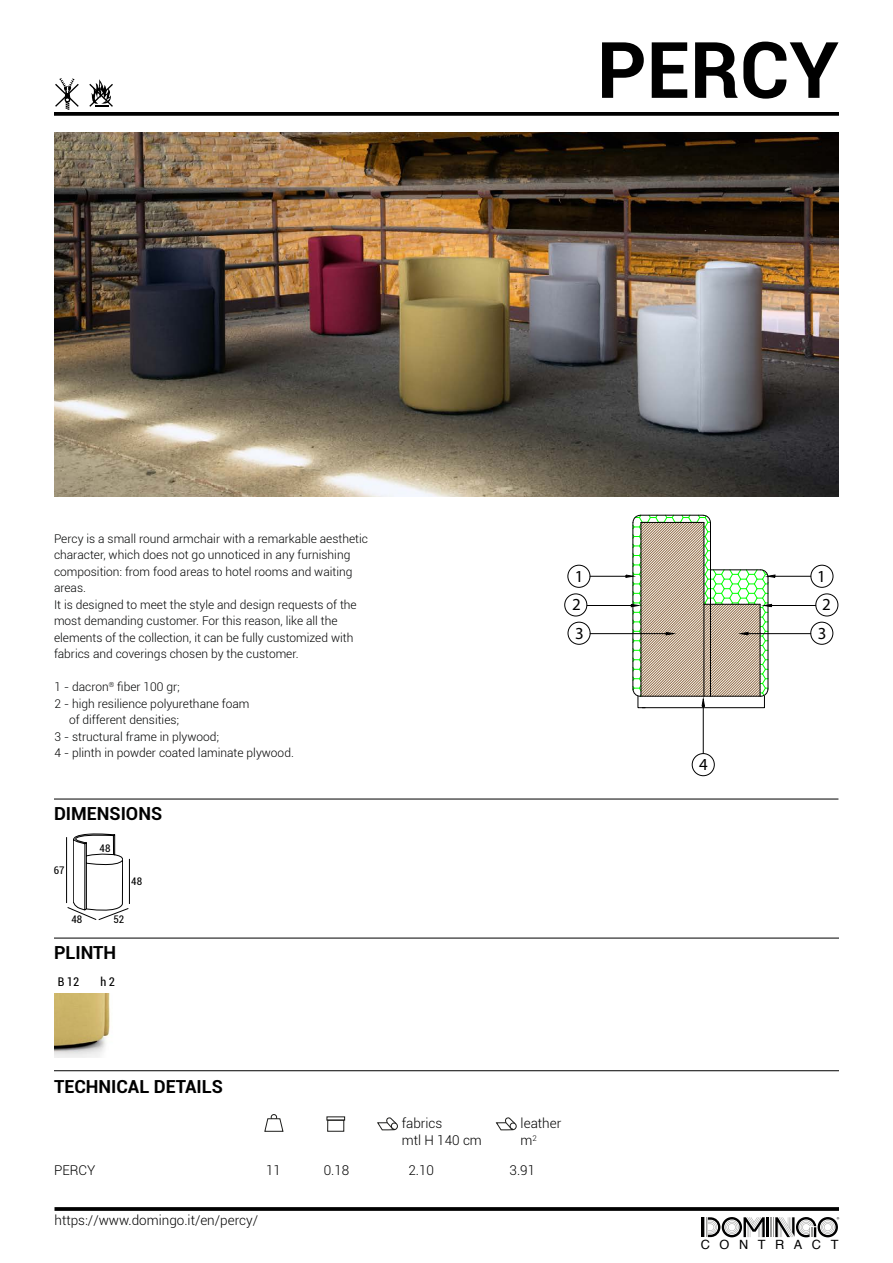
<style>
.page{position:relative;width:893px;height:1263px;background:#fff}
.page>*{position:absolute;margin:0;border:0;box-sizing:border-box;transform-origin:0 0}
.t1{font:700 78px "Roboto";color:#000}
.t2{font:700 18px "Roboto";color:#000}
.t3{font:700 16.95px "Romantic";color:#000}
.t4{font:300 13.5px/17.2px "Roboto";color:#000}
.t5{font:12.75px "Helvetica";letter-spacing:.75em;color:#000}
.t6{font:300 12px/16.5px "Roboto";color:#010202}
.t7{font:300 12px "Roboto";color:#000}
.t8{font:condensed 12px "Roboto";color:#000}
.t9{font:condensed 10.5px "Roboto";color:#000}
</style>
<div class="page">
<svg style="left:54px;top:112px;width:785px;height:4px;background:#0f0f0f"></svg>
<hr style="left:701px;top:1217px;width:3px;height:20px;background:#000">
<svg style="left:706px;top:1217px;width:133px;height:20px"></svg>
<svg style="left:89px;top:79px;width:24px;height:28px"></svg>
<svg style="left:55px;top:78px;width:24px;height:32px"></svg>
<svg style="left:55px;top:1207px;width:784px;height:4px;background:#0f0f0f"></svg>
<hr style="left:54px;top:938px;width:785px;height:1px;background:#000">
<hr style="left:54px;top:1070px;width:785px;height:1px;background:#000">
<hr style="left:54px;top:799px;width:784px;height:1px;background:#000">
<div style="left:565px;top:594px;width:22px;height:22px;border:1px solid #000;border-radius:50%"></div>
<hr style="left:587px;top:605px;width:44px;height:1px;background:#000">
<div style="left:568px;top:565px;width:22px;height:22px;border:1px solid #000;border-radius:50%"></div>
<hr style="left:590px;top:576px;width:36px;height:1px;background:#000">
<div style="left:568px;top:622px;width:22px;height:22px;border:1px solid #000;border-radius:50%"></div>
<hr style="left:590px;top:633px;width:76px;height:1px;background:#000">
<div style="left:816px;top:594px;width:22px;height:22px;border:1px solid #000;border-radius:50%"></div>
<hr style="left:771px;top:605px;width:45px;height:1px;background:#000">
<div style="left:811px;top:565px;width:22px;height:22px;border:1px solid #000;border-radius:50%"></div>
<hr style="left:775px;top:576px;width:36px;height:1px;background:#000">
<div style="left:811px;top:622px;width:22px;height:22px;border:1px solid #000;border-radius:50%"></div>
<hr style="left:748px;top:633px;width:63px;height:1px;background:#000">
<div style="left:692px;top:753px;width:22px;height:23px;border:1px solid #000;border-radius:50%"></div>
<svg style="left:626px;top:515px;width:149px;height:193px"></svg>
<hr style="left:703px;top:706px;width:1px;height:47px;background:#000">
<img style="left:54px;top:132px;width:785px;height:365px">
<img style="left:55px;top:993px;width:55px;height:64px">
<hr style="left:129px;top:859px;width:1px;height:45px;background:#000">
<svg style="left:67px;top:834px;width:62px;height:86px"></svg>
<hr style="left:66px;top:837px;width:1px;height:66px;background:#000">
<svg style="left:264px;top:1114px;width:20px;height:18px"></svg>
<svg style="left:326px;top:1116px;width:20px;height:5px"></svg>
<div style="left:327px;top:1120px;width:17px;height:12px;border:1px solid #1d1d1b"></div>
<svg style="left:377px;top:1117px;width:21px;height:14px"></svg>
<svg style="left:496px;top:1117px;width:21px;height:14px"></svg>
<h1 class="t1" style="left:597px;top:15px;width:243px">PERCY</h1>
<p class="t6" style="left:54px;top:530px;width:316px">Percy is a small round armchair with a remarkable aesthetic character, which does not go unnoticed in any furnishing composition: from food areas to hotel rooms and waiting areas.<br>It is designed to meet the style and design requests of the most demanding customer. For this reason, like all the elements of the collection, it can be fully customized with fabrics and coverings chosen by the customer.</p>
<h3 class="t3" style="left:260px;top:566px;width:10px">1</h3>
<h3 class="t3" style="left:261px;top:594px;width:10px">2</h3>
<h3 class="t3" style="left:260px;top:623px;width:10px">3</h3>
<p class="t6" style="left:55px;top:678px;width:127px">1 - dacron<sup>®</sup> fiber 100 gr;</p>
<p class="t6" style="left:55px;top:695px;width:196px">2 - high resilience polyurethane foam</p>
<p class="t6" style="left:69px;top:711px;width:112px">of different densities;</p>
<p class="t6" style="left:55px;top:728px;width:166px">3 - structural frame in plywood;</p>
<p class="t7" style="left:55px;top:745px;width:241px">4 - plinth in powder coated laminate plywood.</p>
<h2 class="t2" style="left:54px;top:801px;width:110px">DIMENSIONS</h2>
<p class="t9" style="left:54px;top:863px;width:12px">67</p>
<p class="t9" style="left:71px;top:912px;width:12px">48</p>
<p class="t9" style="left:100px;top:841px;width:12px">48</p>
<p class="t9" style="left:131px;top:874px;width:12px">48</p>
<p class="t9" style="left:114px;top:912px;width:12px">52</p>
<h2 class="t2" style="left:54px;top:940px;width:64px">PLINTH</h2>
<p class="t8" style="left:58px;top:973px;width:23px">B 12</p>
<p class="t8" style="left:100px;top:973px;width:16px">h 2</p>
<h3 class="t3" style="left:575px;top:566px;width:10px">1</h3>
<h3 class="t3" style="left:572px;top:594px;width:10px">2</h3>
<h3 class="t3" style="left:575px;top:623px;width:10px">3</h3>
<h2 class="t2" style="left:54px;top:1074px;width:171px">TECHNICAL DETAILS</h2>
<p class="t4" style="left:402px;top:1114px;width:82px">fabrics<br>mtl H 140 cm</p>
<p class="t4" style="left:521px;top:1114px;width:42px">leather m<sup>2</sup></p>
<p class="t4" style="left:54px;top:1161px;width:43px">PERCY</p>
<p class="t4" style="left:266px;top:1161px;width:16px">11</p>
<p class="t4" style="left:324px;top:1161px;width:27px">0.18</p>
<p class="t4" style="left:408px;top:1161px;width:27px">2.10</p>
<p class="t4" style="left:510px;top:1161px;width:27px">3.91</p>
<p class="t4" style="left:55px;top:1211px;width:205px">https://www.domingo.it/en/percy/</p>
<h3 class="t3" style="left:817px;top:566px;width:10px">1</h3>
<h3 class="t3" style="left:822px;top:594px;width:10px">2</h3>
<h3 class="t3" style="left:699px;top:754px;width:10px">4</h3>
<h3 class="t3" style="left:818px;top:623px;width:10px">3</h3>
<p class="t5" style="left:701px;top:1235px;width:139px">CONTRACT</p>
</div>
